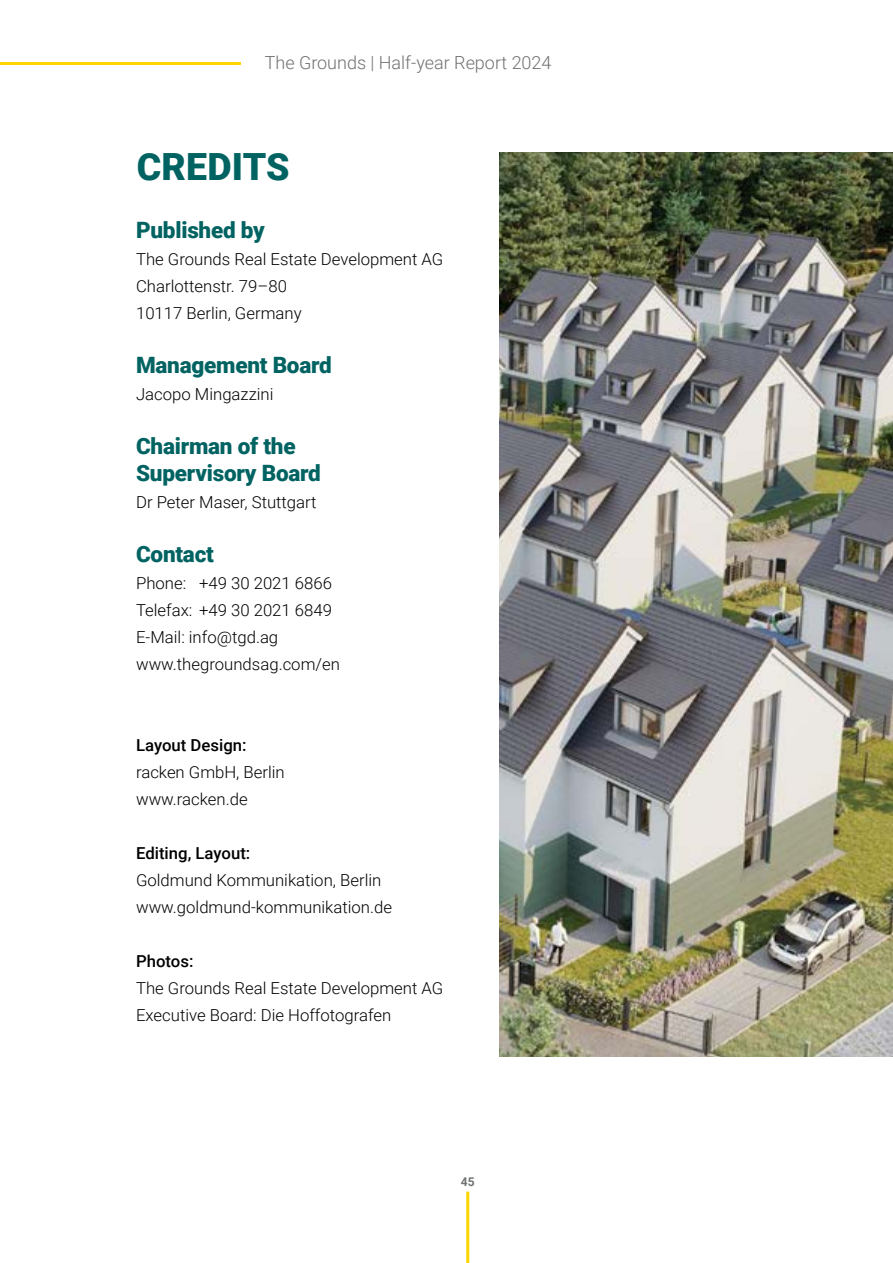
<style>
.page{position:relative;width:893px;height:1263px;background:#fff}
.page>*{position:absolute;margin:0;border:0;box-sizing:border-box;transform-origin:0 0}
.t1{font:900 37.5px "Roboto";letter-spacing:.005em;color:#006362}
.t2{font:900 22.5px/27px "Roboto";letter-spacing:-.01em;color:#006362}
.t3{font:300 18px "Roboto";color:#707172}
.t4{font:300 16.5px/27px "Roboto";color:#000}
.t5{font:500 16.5px "Roboto";color:#000}
.t6{font:700 12px "Roboto";color:#707172}
</style>
<div class="page">
<hr style="left:466px;top:1192px;width:3px;height:71px;background:#ffd500">
<hr style="left:0;top:63px;width:241px;height:2px;background:#ffd500">
<img style="left:500px;top:152px;width:393px;height:905px">
<p class="t3" style="left:265px;top:50px;width:288px">The Grounds | Half-year Report 2024</p>
<h1 class="t1" style="left:137px;top:141px;width:155px">CREDITS</h1>
<h2 class="t2" style="left:136px;top:216px;width:130px">Published by</h2>
<p class="t4" style="left:136px;top:245px;width:309px">The Grounds Real Estate Development AG<br>Charlottenstr. 79–80<br>10117 Berlin, Germany</p>
<h2 class="t2" style="left:136px;top:351px;width:197px">Management Board</h2>
<p class="t4" style="left:136px;top:380px;width:139px">Jacopo Mingazzini</p>
<h2 class="t2" style="left:136px;top:432px;width:186px">Chairman of the<br>Supervisory Board</h2>
<p class="t4" style="left:136px;top:488px;width:182px">Dr Peter Maser, Stuttgart</p>
<h2 class="t2" style="left:136px;top:540px;width:79px">Contact</h2>
<p class="t4" style="left:136px;top:569px;width:205px">Phone: +49 30 2021 6866<br>Telefax: +49 30 2021 6849<br>E-Mail: info@tgd.ag www.thegroundsag.com/en</p>
<p class="t5" style="left:136px;top:734px;width:112px">Layout Design:</p>
<p class="t4" style="left:136px;top:758px;width:150px">racken GmbH, Berlin www.racken.de</p>
<p class="t5" style="left:136px;top:842px;width:116px">Editing, Layout:</p>
<p class="t4" style="left:136px;top:866px;width:258px">Goldmund Kommunikation, Berlin www.goldmund-kommunikation.de</p>
<p class="t5" style="left:136px;top:950px;width:59px">Photos:</p>
<p class="t4" style="left:136px;top:974px;width:309px">The Grounds Real Estate Development AG<br>Executive Board: Die Hoffotografen</p>
<p class="t6" style="left:461px;top:1173px;width:15px">45</p>
</div>
